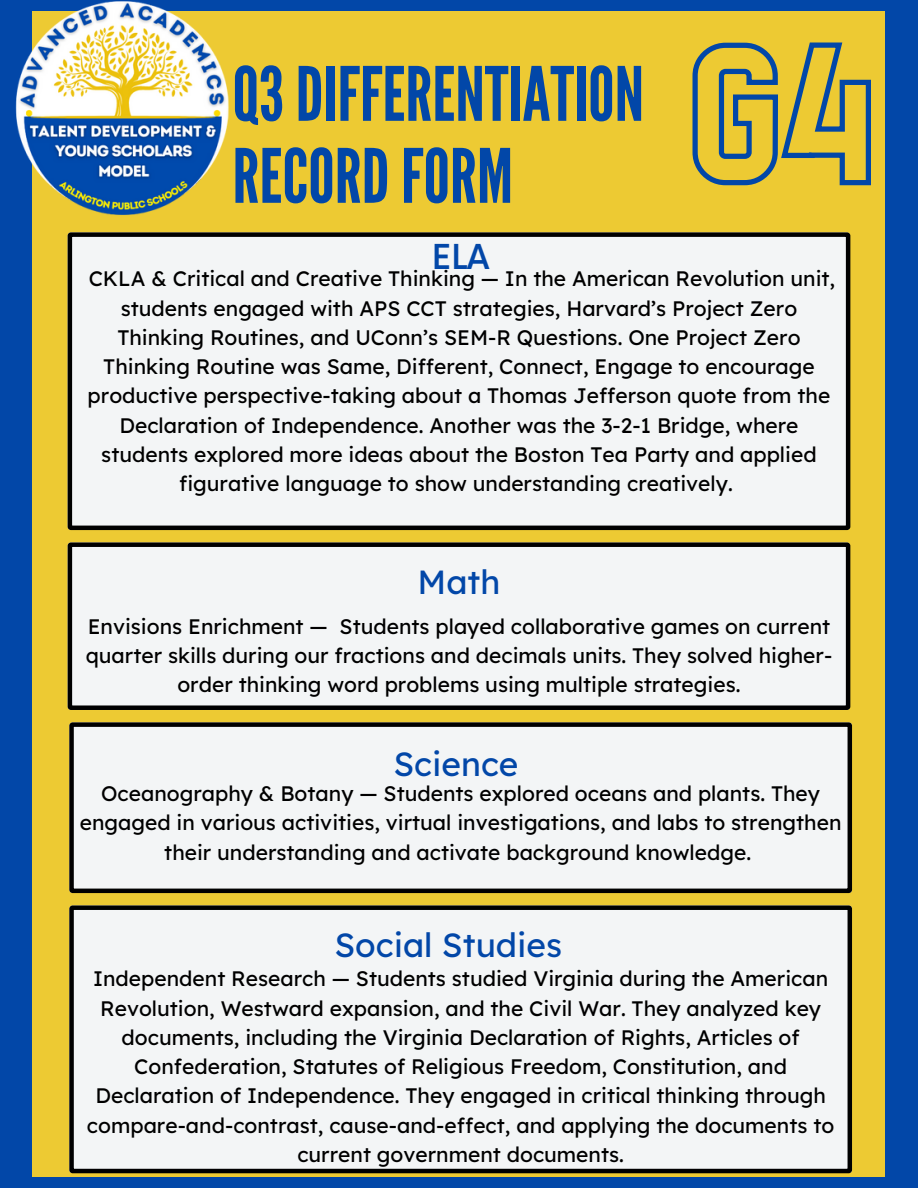
<style>
.page{position:relative;width:918px;height:1188px;background:#0247a8}
.page>*{position:absolute;margin:0;border:0;box-sizing:border-box;transform-origin:0 0}
.t1{font:74.7px/82.1px "League Gothic";color:#0247a8}
.t2{font:33.45px "Lexend Deca";color:#0247a8}
.t3{font:500 33.45px "Now";color:#0247a8}
.t4{font:21px/29.2px "Lexend Deca";color:#000;text-align:center}
</style>
<div class="page">
<div style="left:33px;top:11px;width:852px;height:1165px;background:#edca33"></div>
<svg style="left:68px;top:542px;width:782px;height:168px"></svg>
<img style="left:15px;top:1px;width:214px;height:219px">
<div style="left:68px;top:232px;width:782px;height:298px;background:#f3f5f6"></div>
<svg style="left:692px;top:42px;width:179px;height:144px"></svg>
<div style="left:69px;top:905px;width:783px;height:268px;background:#f3f5f6"></div>
<div style="left:69px;top:722px;width:783px;height:171px;background:#f3f5f6"></div>
<h2 class="t1" style="left:232px;top:55px;width:413px">Q3DIFFERENTIATION<br>RECORDFORM</h2>
<p class="t3" style="left:432px;top:239px;width:59px">ELA</p>
<h3 class="t4" style="left:88px;top:264px;width:749px">CKLA &amp; Critical and Creative Thinking — In the American Revolution unit, students engaged with APS CCT strategies, Harvard’s Project Zero Thinking Routines, and UConn’s SEM-R Questions. One Project Zero Thinking Routine was Same, Different, Connect, Engage to encourage productive perspective-taking about a Thomas Jefferson quote from the Declaration of Independence. Another was the 3-2-1 Bridge, where students explored more ideas about the Boston Tea Party and applied figurative language to show understanding creatively.</h3>
<h4 class="t2" style="left:418px;top:560px;width:84px">Math</h4>
<p class="t4" style="left:86px;top:611px;width:748px">Envisions Enrichment — Students played collaborative games on current quarter skills during our fractions and decimals units. They solved higher&shy;order thinking word problems using multiple strategies.</p>
<h1 class="t2" style="left:393px;top:742px;width:127px">Science</h1>
<h4 class="t4" style="left:80px;top:779px;width:763px">Oceanography &amp; Botany — Students explored oceans and plants. They engaged in various activities, virtual investigations, and labs to strengthen their understanding and activate background knowledge.</h4>
<p class="t2" style="left:334px;top:924px;width:229px">Social Studies</p>
<h4 class="t4" style="left:87px;top:964px;width:749px">Independent Research — Students studied Virginia during the American Revolution, Westward expansion, and the Civil War. They analyzed key documents, including the Virginia Declaration of Rights, Articles of Confederation, Statutes of Religious Freedom, Constitution, and Declaration of Independence. They engaged in critical thinking through compare-and-contrast, cause-and-effect, and applying the documents to current government documents.</h4>
</div>
